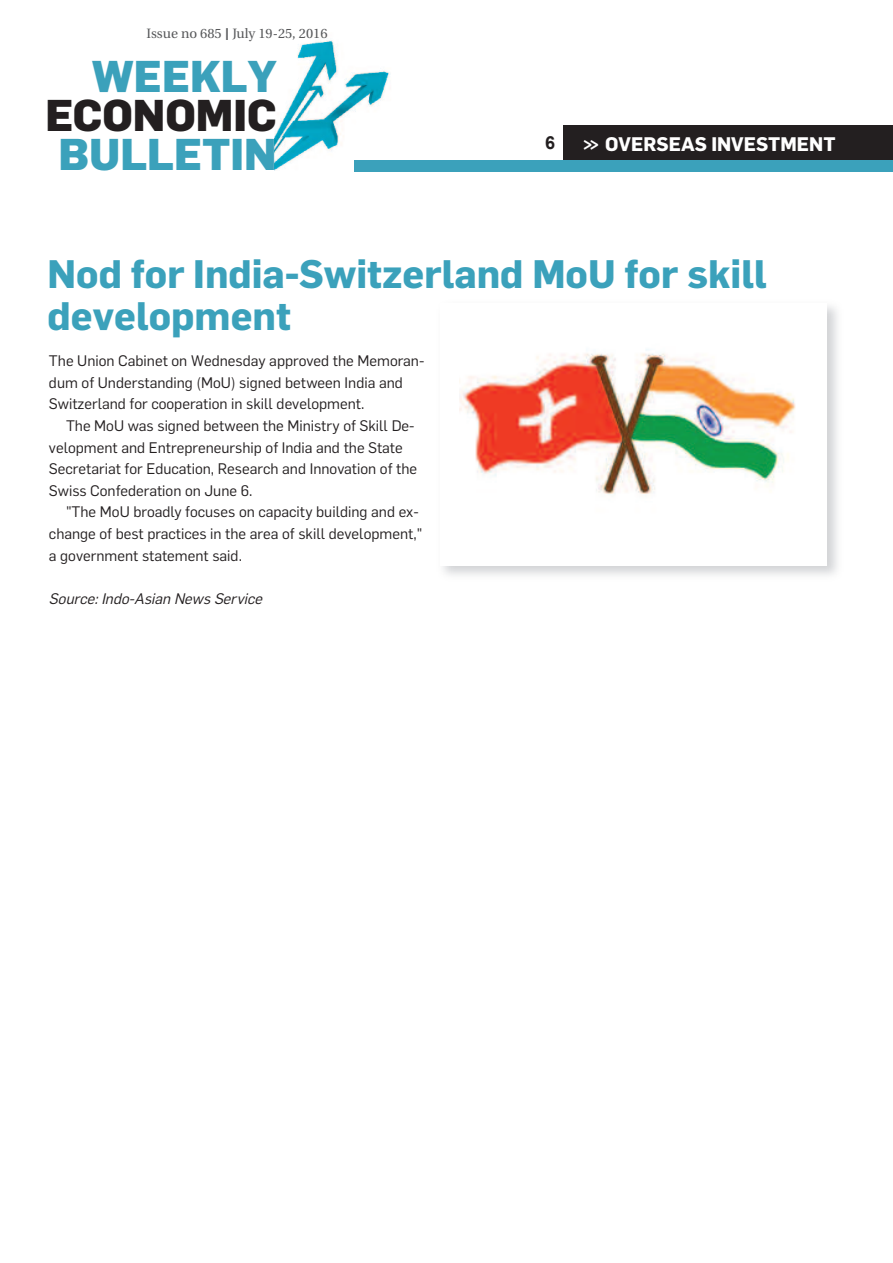
<style>
.page{position:relative;width:893px;height:1263px;background:#fff}
.page>*{position:absolute;margin:0;border:0;box-sizing:border-box;transform-origin:0 0}
.t1{font:800 43.65px "Flama";color:#3ba1bb}
.t2{font:800 43.65px "Flama";color:#231f20}
.t3{font:700 39px/42px "Flama";color:#3ba1bb}
.t4{font:700 19.35px "Flama";color:#fff;scale:.8 1}
.t5{font:700 18px "Arial";color:#231f20}
.t6{font:15px/21.6px "Flama";color:#231f20}
.t7{font:italic 15px "Flama";color:#231f20}
.t8{font:13.5px "Utopia";color:#57585a}
.s1{font-family:"Arial";font-size:16.5px}
</style>
<div class="page">
<img style="left:274px;top:40px;width:116px;height:130px">
<div style="left:564px;top:125px;width:329px;height:41px;background:#231f20"></div>
<div style="left:354px;top:160px;width:539px;height:11px;background:#3ba1bb"></div>
<img style="left:459px;top:347px;width:337px;height:165px">
<p class="t8" style="left:147px;top:28px;width:182px">Issue no 685 <span class="s1">I</span> July 19-25, 2016</p>
<h1 class="t1" style="left:92px;top:61px;width:186px">WEEKLY</h1>
<h1 class="t2" style="left:46px;top:100px;width:233px">ECONOMIC</h1>
<h1 class="t1" style="left:59px;top:139px;width:220px">BULLETIN</h1>
<p class="t5" style="left:545px;top:133px;width:12px">6</p>
<p class="t4" style="left:583px;top:137px;width:317px">&gt;&gt; OVERSEAS INVESTMENT</p>
<h2 class="t3" style="left:48px;top:257px;width:721px">Nod for India-Switzerland MoU for skill development</h2>
<p class="t6" style="left:49px;top:351px;width:377px">The Union Cabinet on Wednesday approved the Memoran&shy;dum of Understanding (MoU) signed between India and<br>Switzerland for cooperation in skill development.</p>
<p class="t6" style="left:49px;top:416px;width:370px;text-indent:17px">The MoU was signed between the Ministry of Skill De&shy;velopment and Entrepreneurship of India and the State Secretariat for Education, Research and Innovation of the Swiss Confederation on June 6.</p>
<p class="t6" style="left:49px;top:502px;width:375px;text-indent:17px">"The MoU broadly focuses on capacity building and ex&shy;change of best practices in the area of skill development," a government statement said.</p>
<p class="t7" style="left:49px;top:593px;width:217px">Source: Indo-Asian News Service</p>
</div>
